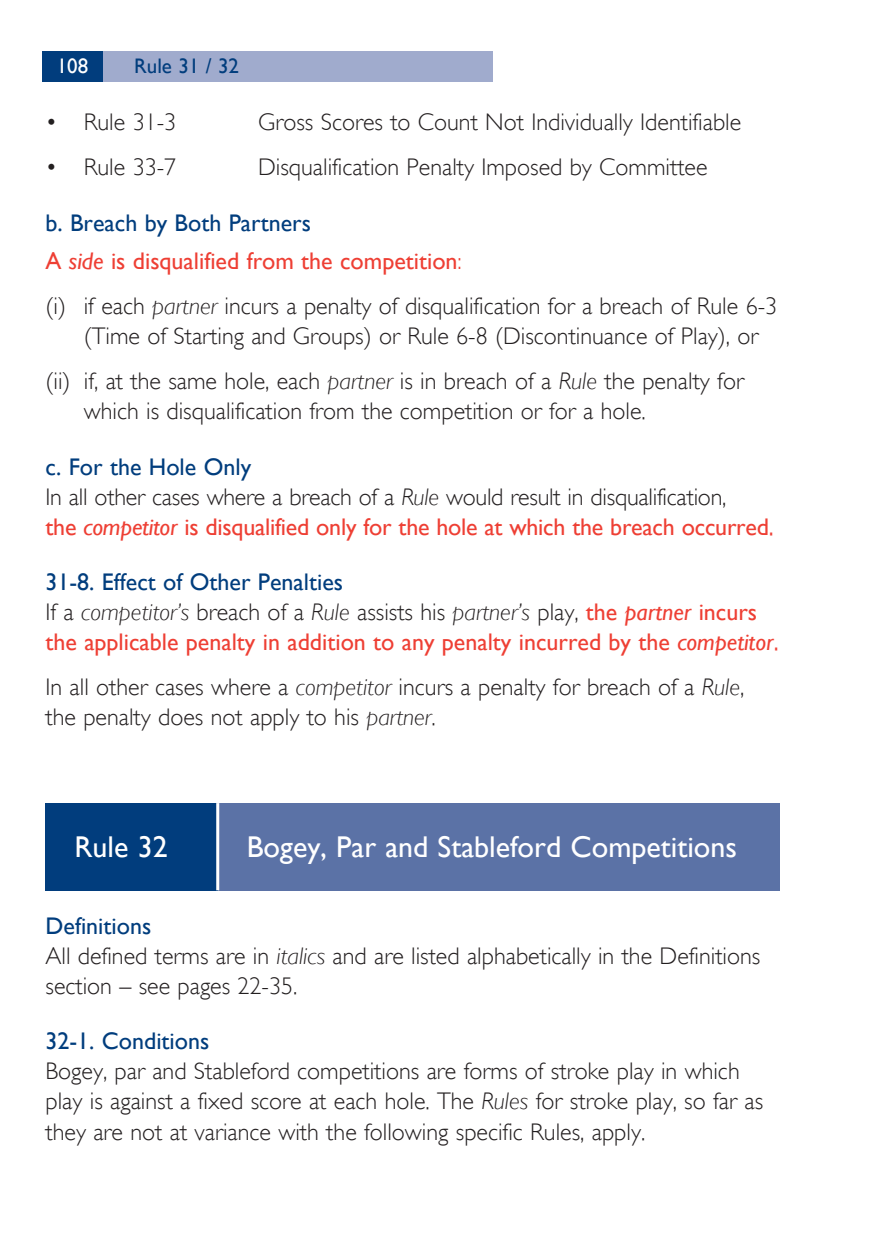
<style>
.page{position:relative;width:893px;height:1234px;background:#fff}
.page>*{position:absolute;margin:0;border:0;box-sizing:border-box;transform-origin:0 0}
.t1{font:30px "Gill Sans";color:#fff}
.t2{font:300 24px/30px "Gill Sans";color:#231f20}
.t3{font:24px/30px "Gill Sans";color:#ee3f34}
.t4{font:24px "Gill Sans";color:#013d7d}
.t5{font:21px "Gill Sans";color:#013d7d}
.t6{font:21px "Gill Sans";color:#fff}
.s1{color:#013d7d}
.s2{font-style:italic}
.s3{font-weight:300}
.s4{font-weight:400;color:#013d7d}
.s5{font-weight:400;color:#ee3f34}
.s6{font-weight:400;font-style:italic;color:#ee3f34}
.s7{font-size:31.5px;color:#ee3f34}
.s8{font-weight:300;color:#231f20}
.s9{font-weight:300;font-style:italic;color:#231f20}
.s10{font-weight:300;font-size:31.5px}
</style>
<div class="page">
<div style="left:43px;top:51px;width:450px;height:30px;background:#a0abcd"></div>
<div style="left:43px;top:51px;width:60px;height:30px;background:#013d7d"></div>
<div style="left:46px;top:802px;width:172px;height:88px;background:#013d7d"></div>
<div style="left:218px;top:802px;width:561px;height:88px;background:#5b72a6"></div>
<hr style="left:216px;top:802px;width:3px;height:88px;background:#fff">
<p class="t6" style="left:57px;top:54px;width:33px">108</p>
<p class="t5" style="left:134px;top:54px;width:106px">Rule 31 / 32</p>
<p class="t2" style="left:46px;top:107px;width:132px">• Rule 31-3</p>
<p class="t2" style="left:258px;top:107px;width:485px">Gross Scores to Count Not Individually Identifiable</p>
<p class="t2" style="left:46px;top:152px;width:132px">• Rule 33-7</p>
<p class="t2" style="left:258px;top:152px;width:451px">Disqualification Penalty Imposed by Committee</p>
<p class="t3" style="left:46px;top:203px;width:418px;line-height:38.4px"><span class="s1">b. Breach by Both Partners<br></span>A <span class="s2">side</span> is disqualified from the competition<span class="s3">:</span></p>
<p class="t2" style="left:84px;top:291px;width:695px;text-indent:-38px">(i) if each <span class="s2">partner</span> incurs a penalty of disqualification for a breach of Rule 6-3 (Time of Starting and Groups) or Rule 6-8 (Discontinuance of Play), or</p>
<p class="t2" style="left:84px;top:366px;width:662px;text-indent:-38px">(ii) if, at the same hole, each <span class="s2">partner</span> is in breach of a <span class="s2">Rule</span> the penalty for which is disqualification from the competition or for a hole.</p>
<p class="t2" style="left:46px;top:451px;width:730px"><span class="s4">c. For the Hole Only<br></span>In all other cases where a breach of a <span class="s2">Rule</span> would result in disqualification,<br><span class="s5">the</span> <span class="s6">competitor</span> <span class="s5">is disqualified only for the hole at which the breach occurred</span><span class="s7">.</span></p>
<p class="t3" style="left:46px;top:566px;width:735px"><span class="s1">31-8. Effect of Other Penalties<br></span><span class="s8">If a</span> <span class="s9">competitor’s</span> <span class="s8">breach of a</span> <span class="s9">Rule</span> <span class="s8">assists his</span> <span class="s9">partner’s</span> <span class="s8">play,</span> the <span class="s2">partner</span> incurs the applicable penalty in addition to any penalty incurred by the <span class="s2">competitor</span><span class="s10">.</span></p>
<p class="t2" style="left:46px;top:672px;width:700px">In all other cases where a <span class="s2">competitor</span> incurs a penalty for breach of a <span class="s2">Rule</span>, the penalty does not apply to his <span class="s2">partner</span>.</p>
<p class="t1" style="left:75px;top:829px;width:95px">Rule 32</p>
<p class="t1" style="left:247px;top:829px;width:492px">Bogey, Par and Stableford Competitions</p>
<p class="t2" style="left:46px;top:910px;width:716px"><span class="s4">Definitions<br></span>All defined terms are in <span class="s2">italics</span> and are listed alphabetically in the Definitions section – see pages 22-35.</p>
<p class="t4" style="left:46px;top:1026px;width:165px">32-1. Conditions</p>
<p class="t2" style="left:46px;top:1056px;width:719px">Bogey, par and Stableford competitions are forms of stroke play in which play is against a fixed score at each hole. The <span class="s2">Rules</span> for stroke play, so far as they are not at variance with the following specific Rules, apply.</p>
</div>
